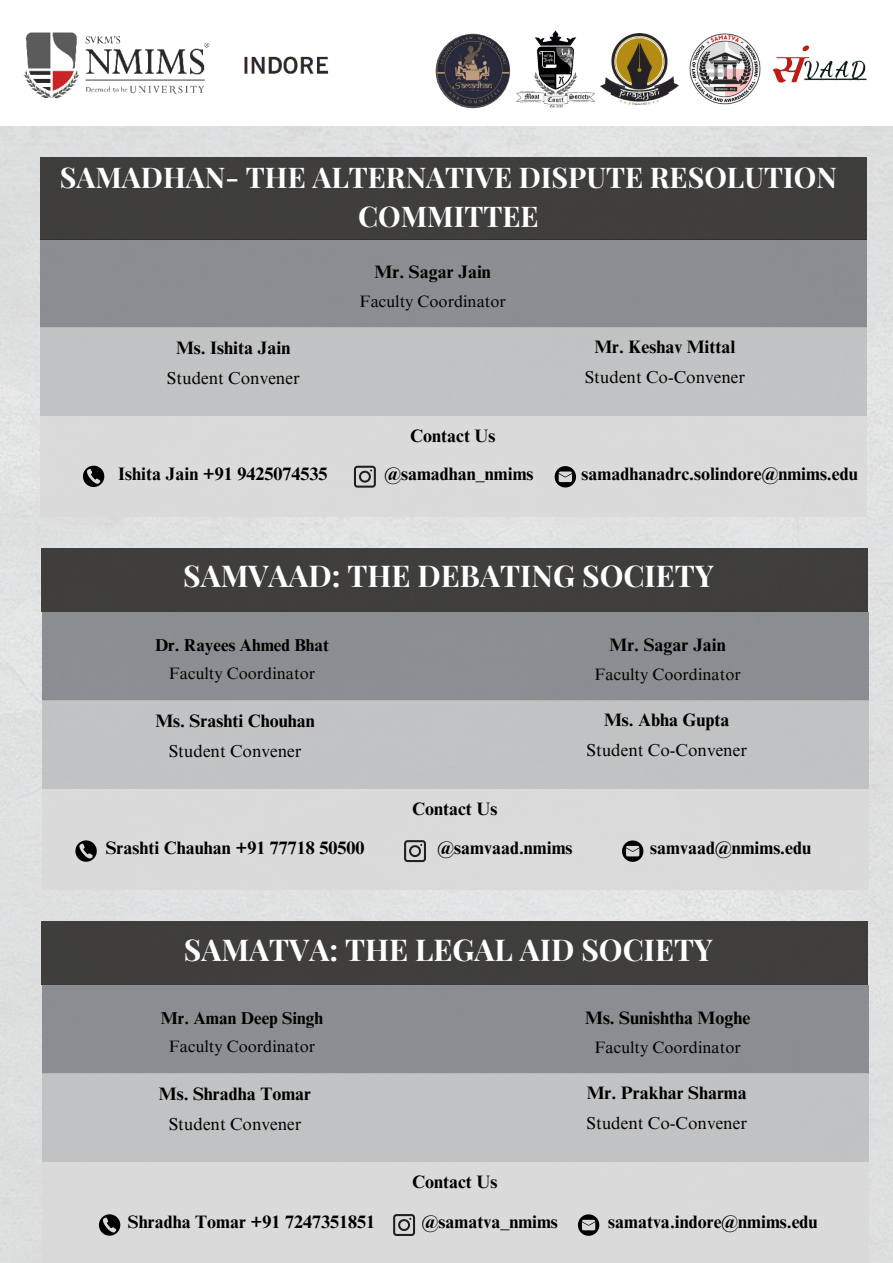
<style>
.page{position:relative;width:893px;height:1263px;background:#fff}
.page>*{position:absolute;margin:0;border:0;box-sizing:border-box;transform-origin:0 0}
.t1{font:700 30px "Playfair Display";color:#fff}
.t2{font:700 28.5px/39.4px "Playfair Display";color:#fff;text-align:center}
.t3{font:700 18px "Times NRMT Pro";color:#000}
.t4{font:17.25px "Times NRMT Pro";color:#000}
.t5{font:700 17.25px "Times NRMT Pro";color:#000}
.t6{font:16.5px "Times NRMT Pro";color:#000}
</style>
<div class="page">
<div style="left:0;top:126px;width:893px;height:1137px;background:#dfe0e1"></div>
<img style="left:23px;top:32px;width:306px;height:67px">
<img style="left:689px;top:33px;width:72px;height:72px">
<img style="left:601px;top:34px;width:77px;height:70px">
<img style="left:772px;top:45px;width:95px;height:38px">
<img style="left:516px;top:31px;width:79px;height:76px">
<img style="left:436px;top:34px;width:74px;height:74px;border-radius:50%">
<div style="left:41px;top:239px;width:826px;height:88px;background:#8a8e91"></div>
<div style="left:40px;top:157px;width:826px;height:82px;background:#3f3e3c"></div>
<div style="left:41px;top:327px;width:826px;height:89px;background:#bdbebf"></div>
<div style="left:41px;top:416px;width:826px;height:101px;background:#dadadb"></div>
<svg style="left:83px;top:466px;width:21px;height:21px"></svg>
<svg style="left:554px;top:466px;width:22px;height:21px"></svg>
<svg style="left:354px;top:466px;width:22px;height:22px"></svg>
<div style="left:42px;top:612px;width:826px;height:88px;background:#8b8e92"></div>
<div style="left:42px;top:548px;width:826px;height:64px;background:#3f3e3d"></div>
<div style="left:42px;top:700px;width:826px;height:89px;background:#bdbebf"></div>
<div style="left:42px;top:789px;width:826px;height:101px;background:#dadadb"></div>
<svg style="left:75px;top:840px;width:22px;height:22px"></svg>
<svg style="left:622px;top:840px;width:21px;height:22px"></svg>
<svg style="left:404px;top:840px;width:22px;height:22px"></svg>
<div style="left:42px;top:985px;width:826px;height:88px;background:#8a8e92"></div>
<div style="left:42px;top:921px;width:826px;height:64px;background:#3f3e3d"></div>
<div style="left:42px;top:1073px;width:826px;height:89px;background:#bdbebf"></div>
<div style="left:42px;top:1162px;width:826px;height:101px;background:#dadadb"></div>
<svg style="left:99px;top:1214px;width:21px;height:22px"></svg>
<svg style="left:578px;top:1214px;width:21px;height:22px"></svg>
<svg style="left:393px;top:1214px;width:22px;height:22px"></svg>
<h2 class="t2" style="left:60px;top:156px;width:778px">SAMADHAN- THE ALTERNATIVE DISPUTE RESOLUTION<br>COMMITTEE</h2>
<p class="t3" style="left:375px;top:265px;width:118px">Mr. Sagar Jain</p>
<p class="t6" style="left:360px;top:295px;width:148px">Faculty Coordinator</p>
<p class="t3" style="left:176px;top:341px;width:116px">Ms. Ishita Jain</p>
<p class="t4" style="left:167px;top:372px;width:134px">Student Convener</p>
<p class="t3" style="left:594px;top:340px;width:142px">Mr. Keshav Mittal</p>
<p class="t4" style="left:584px;top:371px;width:162px">Student Co-Convener</p>
<p class="t3" style="left:410px;top:429px;width:87px">Contact Us</p>
<p class="t3" style="left:118px;top:467px;width:211px">Ishita Jain +91 9425074535</p>
<p class="t3" style="left:384px;top:467px;width:151px">@samadhan_nmims</p>
<p class="t3" style="left:581px;top:467px;width:278px">samadhanadrc.solindore@nmims.edu</p>
<h1 class="t1" style="left:183px;top:555px;width:532px">SAMVAAD: THE DEBATING SOCIETY</h1>
<p class="t5" style="left:155px;top:638px;width:175px">Dr. Rayees Ahmed Bhat</p>
<p class="t6" style="left:169px;top:667px;width:148px">Faculty Coordinator</p>
<p class="t3" style="left:155px;top:714px;width:161px">Ms. Srashti Chouhan</p>
<p class="t4" style="left:169px;top:745px;width:134px">Student Convener</p>
<p class="t3" style="left:412px;top:802px;width:87px">Contact Us</p>
<p class="t3" style="left:609px;top:638px;width:118px">Mr. Sagar Jain</p>
<p class="t6" style="left:594px;top:668px;width:148px">Faculty Coordinator</p>
<p class="t3" style="left:604px;top:713px;width:127px">Ms. Abha Gupta</p>
<p class="t4" style="left:586px;top:744px;width:162px">Student Co-Convener</p>
<p class="t3" style="left:106px;top:841px;width:260px">Srashti Chauhan +91 77718 50500</p>
<p class="t3" style="left:437px;top:841px;width:136px">@samvaad.nmims</p>
<p class="t3" style="left:650px;top:841px;width:162px">samvaad@nmims.edu</p>
<h1 class="t1" style="left:184px;top:928px;width:530px">SAMATVA: THE LEGAL AID SOCIETY</h1>
<p class="t5" style="left:161px;top:1011px;width:164px">Mr. Aman Deep Singh</p>
<p class="t6" style="left:169px;top:1040px;width:148px">Faculty Coordinator</p>
<p class="t3" style="left:159px;top:1087px;width:154px">Ms. Shradha Tomar</p>
<p class="t4" style="left:169px;top:1118px;width:134px">Student Convener</p>
<p class="t3" style="left:412px;top:1175px;width:87px">Contact Us</p>
<p class="t3" style="left:585px;top:1011px;width:167px">Ms. Sunishtha Moghe</p>
<p class="t6" style="left:594px;top:1041px;width:148px">Faculty Coordinator</p>
<p class="t3" style="left:586px;top:1086px;width:162px">Mr. Prakhar Sharma</p>
<p class="t4" style="left:586px;top:1117px;width:162px">Student Co-Convener</p>
<p class="t3" style="left:128px;top:1215px;width:249px">Shradha Tomar +91 7247351851</p>
<p class="t3" style="left:422px;top:1215px;width:137px">@samatva_nmims</p>
<p class="t3" style="left:608px;top:1215px;width:211px">samatva.indore@nmims.edu</p>
</div>
